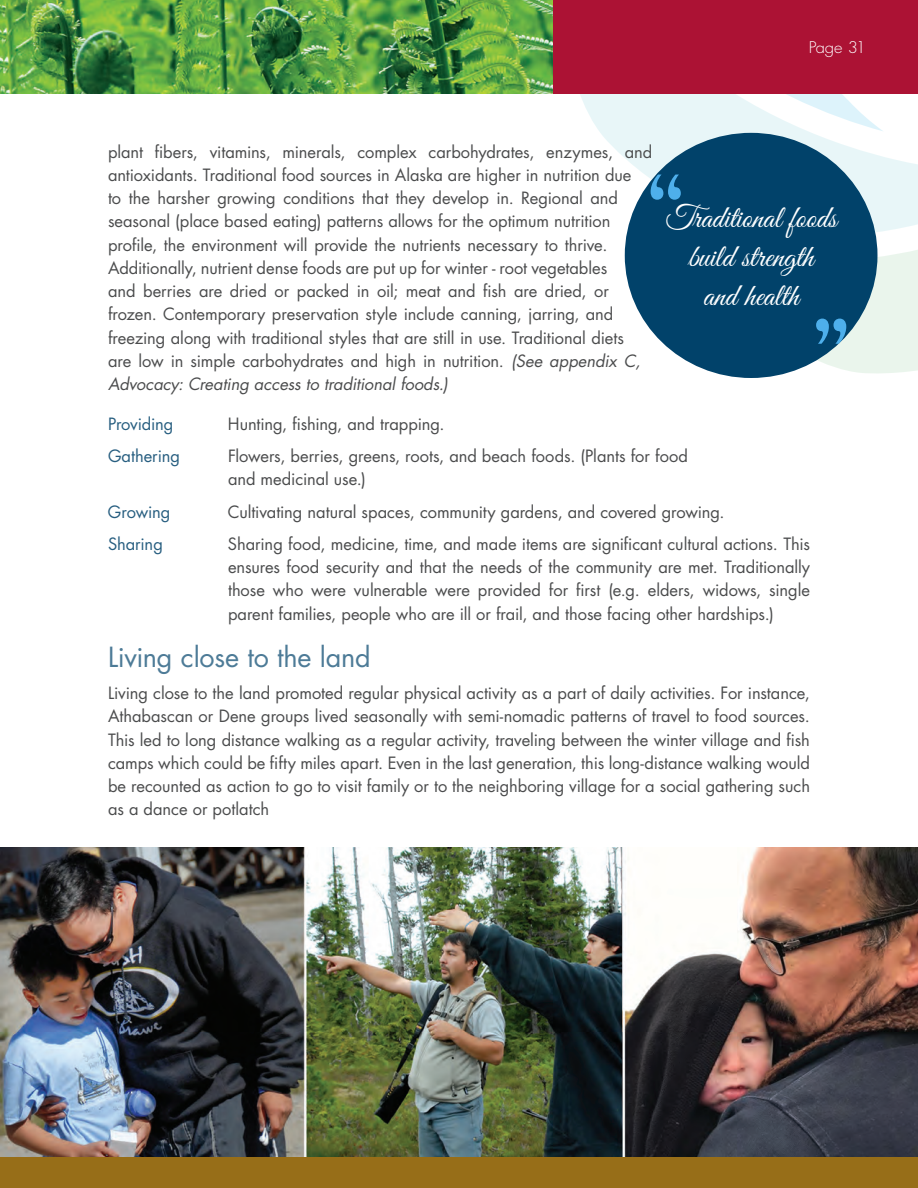
<style>
.page{position:relative;width:918px;height:1188px;background:#fff}
.page>*{position:absolute;margin:0;border:0;box-sizing:border-box;transform-origin:0 0}
.t1{font:31.5px/39px "Great Vibes";letter-spacing:.005em;color:#fff;text-align:center}
.H2B{font:27px "Futura Std";letter-spacing:-.01em;color:#4d7b97}
.t2{font:16.5px/23.2px "Futura Std";letter-spacing:-.005em;color:#4b4c4d}
.t3{font:16.5px "Futura Std";letter-spacing:-.01em;color:#275e80}
.t4{font:300 15.6px "Futura Std";letter-spacing:-.025em;color:#fff;scale:1.05 1}
.s1{font-style:italic}
</style>
<div class="page">
<svg style="left:679px;top:250px;width:239px;height:128px;fill:#eaf5ec"></svg>
<svg style="left:599px;top:131px;width:319px;height:114px;fill:#e8f6f8"></svg>
<svg style="left:580px;top:94px;width:303px;height:37px"></svg>
<div style="left:552px;top:0;width:366px;height:94px;background:#ac1234"></div>
<img style="left:0;top:0;width:553px;height:93px">
<div style="left:625px;top:133px;width:253px;height:245px;background:#01426a;border-radius:50%"></div>
<svg style="left:651px;top:175px;width:30px;height:25px"></svg>
<svg style="left:816px;top:319px;width:30px;height:25px"></svg>
<img style="left:0;top:847px;width:918px;height:311px">
<div style="left:0;top:1158px;width:918px;height:30px;background:#976e18"></div>
<p class="t4" style="left:809px;top:37px;width:56px">Page 31</p>
<p class="t2" style="left:108px;top:140px;width:546px">plant fibers, vitamins, minerals, complex carbohydrates, enzymes, and antioxidants. Traditional food sources in Alaska are higher in nutrition due<br>to the harsher growing conditions that they develop in. Regional and seasonal (place based eating) patterns allows for the optimum nutrition profile, the environment will provide the nutrients necessary to thrive.<br>Additionally, nutrient dense foods are put up for winter - root vegetables<br>and berries are dried or packed in oil; meat and fish are dried, or frozen. Contemporary preservation style include canning, jarring, and freezing along with traditional styles that are still in use. Traditional diets<br>are low in simple carbohydrates and high in nutrition. <span class="s1">(See appendix C, Advocacy: Creating access to traditional foods.)</span></p>
<p class="t3" style="left:108px;top:413px;width:67px">Providing</p>
<p class="t2" style="left:228px;top:412px;width:218px">Hunting, fishing, and trapping.</p>
<p class="t3" style="left:108px;top:446px;width:73px">Gathering</p>
<p class="t2" style="left:228px;top:445px;width:461px">Flowers, berries, greens, roots, and beach foods. (Plants for food and medicinal use.)</p>
<p class="t3" style="left:108px;top:501px;width:64px">Growing</p>
<p class="t2" style="left:228px;top:500px;width:498px">Cultivating natural spaces, community gardens, and covered growing.</p>
<p class="t3" style="left:108px;top:533px;width:56px">Sharing</p>
<p class="t2" style="left:228px;top:532px;width:584px;text-align:justify">Sharing food, medicine, time, and made items are significant cultural actions. This ensures food security and that the needs of the community are met. Traditionally those who were vulnerable were provided for first (e.g. elders, widows, single parent families, people who are ill or frail, and those facing other hardships.)</p>
<p class="H2B" style="left:108px;top:640px;width:264px">Living close to the land</p>
<p class="t2" style="left:108px;top:682px;width:704px;text-align:justify">Living close to the land promoted regular physical activity as a part of daily activities. For instance, Athabascan or Dene groups lived seasonally with semi-nomadic patterns of travel to food sources.<br>This led to long distance walking as a regular activity, traveling between the winter village and fish camps which could be fifty miles apart. Even in the last generation, this long-distance walking would be recounted as action to go to visit family or to the neighboring village for a social gathering such as a dance or potlatch</p>
<p class="t1" style="left:665px;top:200px;width:173px">Traditional foods build strength<br>and health</p>
</div>
